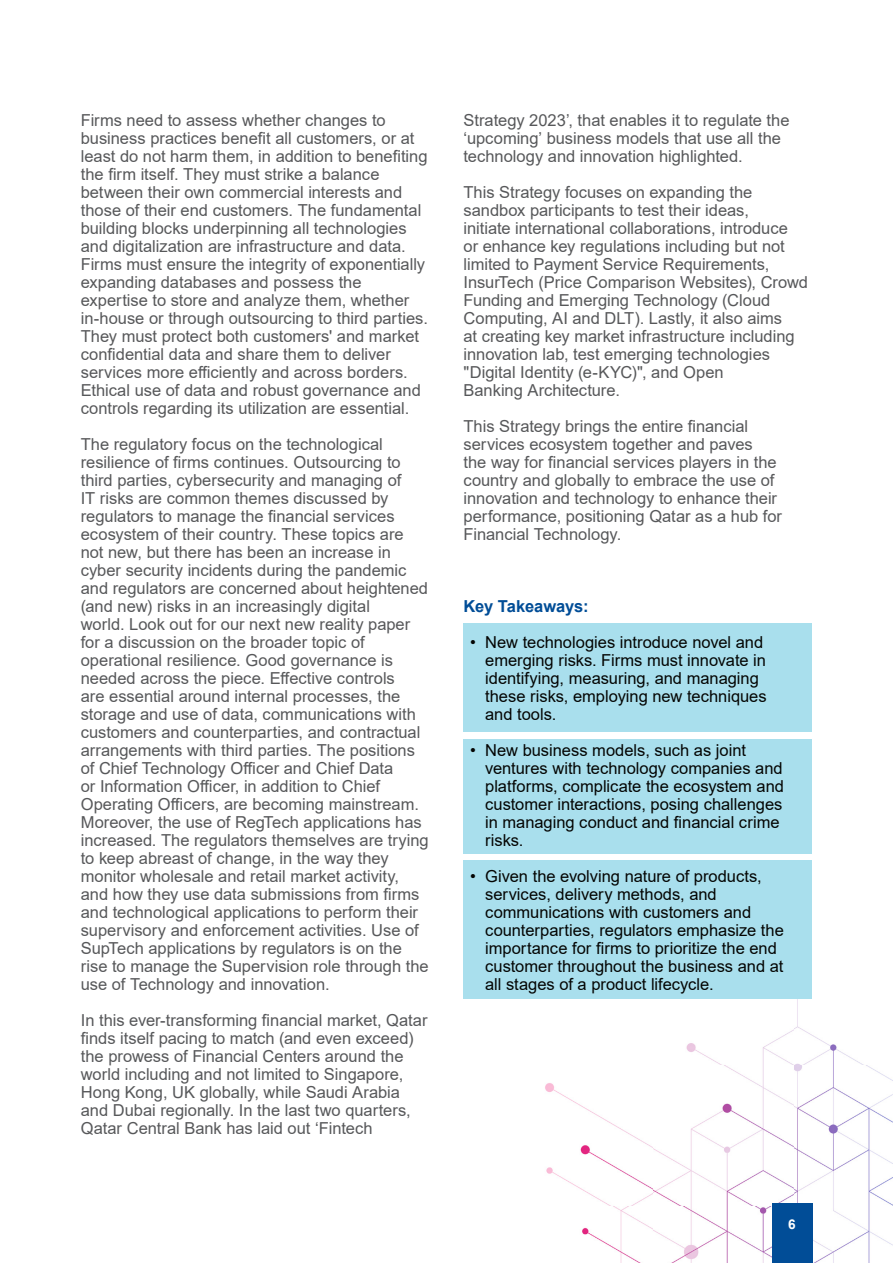
<style>
.page{position:relative;width:893px;height:1263px;background:#fff}
.page>*{position:absolute;margin:0;border:0;box-sizing:border-box;transform-origin:0 0}
.Body_Text{font:16.5px/18px "Arial";color:#57585a}
.Body_Text-2{font:16.5px/18px "Arial";color:#040503}
.Body_Text-3{font:700 16.5px "Arial";letter-spacing:-.01em;color:#014d97}
.t1{font:700 13.5px "Arial";color:#fff}
</style>
<div class="page">
<img style="left:545px;top:999px;width:348px;height:264px">
<div style="left:463px;top:623px;width:349px;height:108px;background:#a9dfed"></div>
<div style="left:463px;top:861px;width:349px;height:138px;background:#a9dfed"></div>
<div style="left:463px;top:739px;width:349px;height:114px;background:#a9dfed"></div>
<div style="left:772px;top:1203px;width:40px;height:60px;background:#014d97"></div>
<p class="Body_Text" style="left:81px;top:111px;width:349px">Firms need to assess whether changes to business practices benefit all customers, or at least do not harm them, in addition to benefiting the firm itself. They must strike a balance between their own commercial interests and those of their end customers. The fundamental building blocks underpinning all technologies and digitalization are infrastructure and data.<br>Firms must ensure the integrity of exponentially expanding databases and possess the expertise to store and analyze them, whether in-house or through outsourcing to third parties.<br>They must protect both customers' and market confidential data and share them to deliver services more efficiently and across borders.<br>Ethical use of data and robust governance and controls regarding its utilization are essential.</p>
<p class="Body_Text" style="left:81px;top:435px;width:350px">The regulatory focus on the technological resilience of firms continues. Outsourcing to third parties, cybersecurity and managing of<br>IT risks are common themes discussed by regulators to manage the financial services ecosystem of their country. These topics are not new, but there has been an increase in cyber security incidents during the pandemic and regulators are concerned about heightened (and new) risks in an increasingly digital<br>world. Look out for our next new reality paper for a discussion on the broader topic of operational resilience. Good governance is needed across the piece. Effective controls<br>are essential around internal processes, the storage and use of data, communications with customers and counterparties, and contractual arrangements with third parties. The positions of Chief Technology Officer and Chief Data<br>or Information Officer, in addition to Chief Operating Officers, are becoming mainstream.<br>Moreover, the use of RegTech applications has increased. The regulators themselves are trying to keep abreast of change, in the way they monitor wholesale and retail market activity, and how they use data submissions from firms and technological applications to perform their supervisory and enforcement activities. Use of SupTech applications by regulators is on the rise to manage the Supervision role through the use of Technology and innovation.</p>
<p class="Body_Text" style="left:81px;top:1011px;width:348px">In this ever-transforming financial market, Qatar finds itself pacing to match (and even exceed) the prowess of Financial Centers around the world including and not limited to Singapore, Hong Kong, UK globally, while Saudi Arabia and Dubai regionally. In the last two quarters, Qatar Central Bank has laid out ‘Fintech</p>
<p class="Body_Text" style="left:463px;top:111px;width:327px">Strategy 2023’, that enables it to regulate the ‘upcoming’ business models that use all the technology and innovation highlighted.</p>
<p class="Body_Text" style="left:463px;top:183px;width:346px">This Strategy focuses on expanding the sandbox participants to test their ideas,<br>initiate international collaborations, introduce<br>or enhance key regulations including but not limited to Payment Service Requirements, InsurTech (Price Comparison Websites), Crowd Funding and Emerging Technology (Cloud Computing, AI and DLT). Lastly, it also aims<br>at creating key market infrastructure including innovation lab, test emerging technologies "Digital Identity (e-KYC)", and Open<br>Banking Architecture.</p>
<p class="Body_Text" style="left:463px;top:417px;width:320px">This Strategy brings the entire financial services ecosystem together and paves<br>the way for financial services players in the country and globally to embrace the use of innovation and technology to enhance their performance, positioning Qatar as a hub for Financial Technology.</p>
<p class="Body_Text-3" style="left:463px;top:595px;width:126px">Key Takeaways:</p>
<p class="Body_Text-2" style="left:485px;top:633px;width:283px;text-indent:-15px">• New technologies introduce novel and emerging risks. Firms must innovate in identifying, measuring, and managing these risks, employing new techniques and tools.</p>
<p class="Body_Text-2" style="left:485px;top:741px;width:300px;text-indent:-15px">• New business models, such as joint ventures with technology companies and platforms, complicate the ecosystem and customer interactions, posing challenges in managing conduct and financial crime risks.</p>
<p class="Body_Text-2" style="left:485px;top:867px;width:300px;text-indent:-15px">• Given the evolving nature of products, services, delivery methods, and communications with customers and counterparties, regulators emphasize the importance for firms to prioritize the end customer throughout the business and at all stages of a product lifecycle.</p>
<p class="t1" style="left:788px;top:1215px;width:9px">6</p>
</div>
